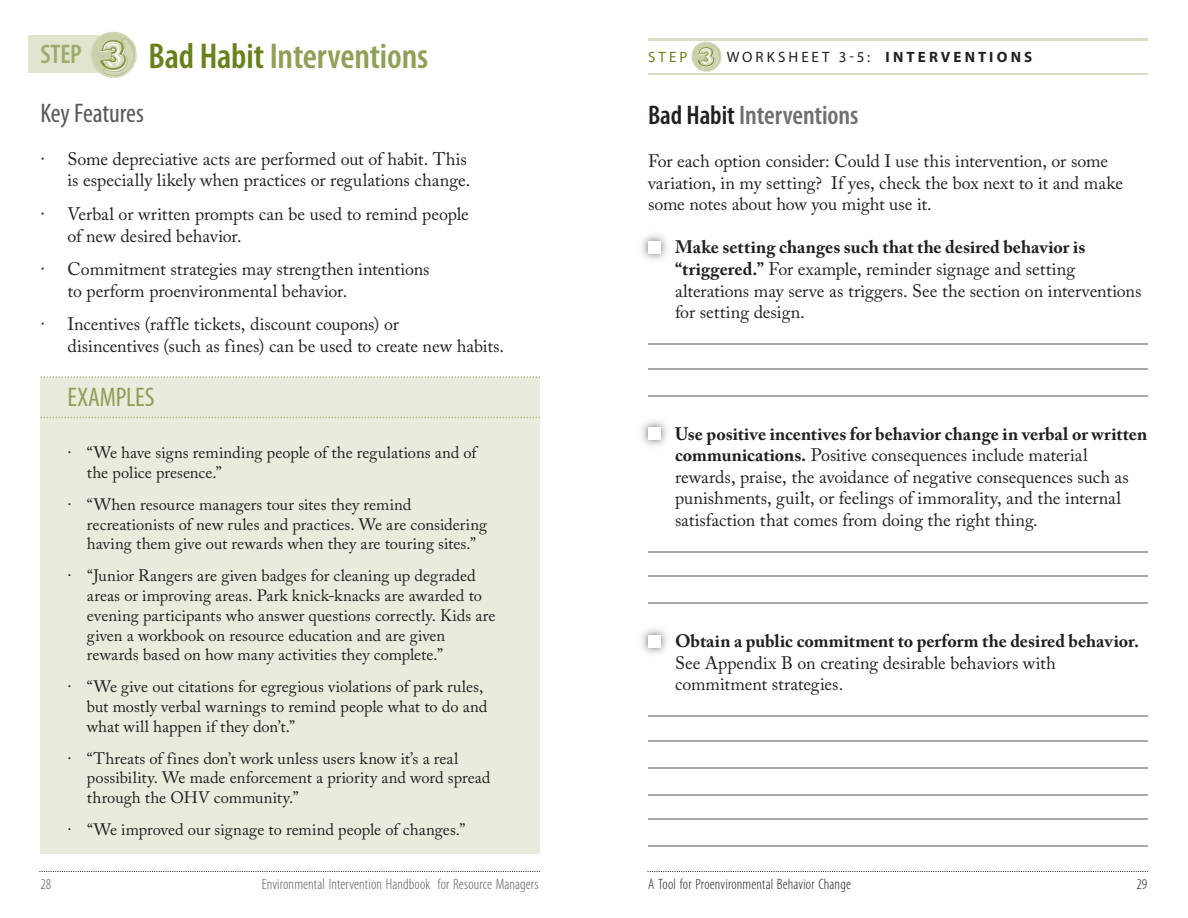
<style>
.page{position:relative;width:1188px;height:918px;background:#fff}
.page>*{position:absolute;margin:0;border:0;box-sizing:border-box;transform-origin:0 0}
.t1{font:600 condensed 36px "Myriad Pro";letter-spacing:-.005em;color:#8fa055}
.t2{font:600 condensed 27px "Myriad Pro";letter-spacing:-.005em;color:#6d6f71}
.t3{font:condensed 27px "Myriad Pro";letter-spacing:-.005em;color:#58595b}
.t4{font:condensed 27px "Myriad Pro";letter-spacing:-.005em;color:#8fa055}
.t5{font:600 condensed 27px "Myriad Pro";color:#9cac69}
.t6{font:18px/21.6px "Adobe Caslon Pro";color:#231f20}
.t7{font:16.5px/19.8px "Adobe Caslon Pro";color:#231f20}
.t8{font:300 condensed 15px "Myriad Pro";letter-spacing:.01em;color:#58595b}
.t9{font:300 condensed 15px "Myriad Pro";letter-spacing:.01em;color:#231f20}
.t10{font:15px "Myriad Pro";letter-spacing:.205em;color:#231f20}
.t11{font:15px "Myriad Pro";color:#68811b}
.s1{color:#68811b}
.s2{font-weight:700}
.s3{color:#231f20}
</style>
<div class="page">
<svg style="left:39px;top:871px;width:501px;height:1px"></svg>
<svg style="left:647px;top:871px;width:501px;height:1px"></svg>
<hr style="left:648px;top:38px;width:500px;height:3px;background:#d8dec3">
<hr style="left:648px;top:73px;width:500px;height:2px;background:#d8dec3">
<img style="left:642px;top:235px;width:25px;height:25px">
<div style="left:648px;top:241px;width:12px;height:12px;background:#fff"></div>
<hr style="left:648px;top:343px;width:500px;height:2px;background:#a7a9ac">
<hr style="left:648px;top:368px;width:500px;height:1px;background:#a7a9ac">
<hr style="left:648px;top:395px;width:500px;height:1px;background:#a7a9ac">
<img style="left:642px;top:421px;width:25px;height:25px">
<div style="left:648px;top:427px;width:12px;height:13px;background:#fff"></div>
<hr style="left:648px;top:551px;width:500px;height:2px;background:#a7a9ac">
<hr style="left:648px;top:576px;width:500px;height:1px;background:#a7a9ac">
<hr style="left:648px;top:603px;width:500px;height:1px;background:#a7a9ac">
<img style="left:642px;top:629px;width:25px;height:25px">
<div style="left:648px;top:635px;width:12px;height:12px;background:#fff"></div>
<hr style="left:648px;top:716px;width:500px;height:1px;background:#a7a9ac">
<hr style="left:648px;top:740px;width:500px;height:2px;background:#a7a9ac">
<hr style="left:648px;top:767px;width:500px;height:2px;background:#a7a9ac">
<hr style="left:648px;top:794px;width:500px;height:1px;background:#a7a9ac">
<hr style="left:648px;top:818px;width:500px;height:2px;background:#a7a9ac">
<hr style="left:648px;top:845px;width:500px;height:2px;background:#a7a9ac">
<svg style="left:691px;top:41px;width:31px;height:31px"></svg>
<div style="left:28px;top:35px;width:86px;height:37px;background:#e0e5d0"></div>
<svg style="left:88px;top:31px;width:49px;height:47px"></svg>
<div style="left:40px;top:377px;width:500px;height:477px;background:#e8ecdd"></div>
<svg style="left:40px;top:376px;width:500px;height:2px"></svg>
<svg style="left:40px;top:417px;width:500px;height:1px"></svg>
<p class="t5" style="left:40px;top:44px;width:43px">STEP</p>
<p class="t1" style="left:148px;top:42px;width:281px"><span class="s1">Bad Habit</span> Interventions</p>
<p class="t3" style="left:40px;top:102px;width:105px">Key Features</p>
<p class="t6" style="left:40px;top:150px;width:431px;text-align:right">· Some depreciative acts are performed out of habit. This is especially likely when practices or regulations change.</p>
<p class="t6" style="left:68px;top:205px;width:403px;text-indent:-27px">· Verbal or written prompts can be used to remind people of new desired behavior.</p>
<p class="t6" style="left:68px;top:260px;width:364px;text-indent:-27px">· Commitment strategies may strengthen intentions to perform proenvironmental behavior.</p>
<p class="t6" style="left:68px;top:315px;width:438px;text-indent:-27px">· Incentives (raffle tickets, discount coupons) or<br>disincentives (such as fines) can be used to create new habits.</p>
<p class="t4" style="left:68px;top:387px;width:89px">EXAMPLES</p>
<p class="t7" style="left:87px;top:444px;width:391px;text-indent:-19px">· “We have signs reminding people of the regulations and of the police presence.”</p>
<p class="t7" style="left:87px;top:496px;width:402px;text-indent:-19px">· “When resource managers tour sites they remind recreationists of new rules and practices. We are considering having them give out rewards when they are touring sites.”</p>
<p class="t7" style="left:87px;top:567px;width:410px;text-indent:-19px">· “Junior Rangers are given badges for cleaning up degraded areas or improving areas. Park knick-knacks are awarded to evening participants who answer questions correctly. Kids are given a workbook on resource education and are given rewards based on how many activities they complete.”</p>
<p class="t7" style="left:87px;top:678px;width:402px;text-indent:-19px">· “We give out citations for egregious violations of park rules, but mostly verbal warnings to remind people what to do and what will happen if they don’t.”</p>
<p class="t7" style="left:87px;top:750px;width:405px;text-indent:-19px">· “Threats of fines don’t work unless users know it’s a real possibility. We made enforcement a priority and word spread through the OHV community.”</p>
<p class="t7" style="left:68px;top:821px;width:399px">· “We improved our signage to remind people of changes.”</p>
<p class="t11" style="left:648px;top:52px;width:41px">STEP</p>
<p class="t10" style="left:727px;top:52px;width:307px">WORKSHEET 3-5: <span class="s2">INTERVENTIONS</span></p>
<p class="t2" style="left:648px;top:105px;width:212px"><span class="s3">Bad Habit</span> Interventions</p>
<p class="t6" style="left:648px;top:152px;width:477px">For each option consider: Could I use this intervention, or some variation, in my setting? If yes, check the box next to it and make some notes about how you might use it.</p>
<p class="t6" style="left:675px;top:238px;width:468px"><span class="s2">Make setting changes such that the desired behavior is “triggered.”</span> For example, reminder signage and setting alterations may serve as triggers. See the section on interventions for setting design.</p>
<p class="t6" style="left:675px;top:425px;width:474px"><span class="s2">Use positive incentives for behavior change in verbal or written communications.</span> Positive consequences include material rewards, praise, the avoidance of negative consequences such as punishments, guilt, or feelings of immorality, and the internal satisfaction that comes from doing the right thing.</p>
<p class="t6" style="left:675px;top:632px;width:466px"><span class="s2">Obtain a public commitment to perform the desired behavior.<br></span>See Appendix B on creating desirable behaviors with commitment strategies.</p>
<p class="t8" style="left:40px;top:878px;width:12px">28</p>
<p class="t8" style="left:262px;top:878px;width:278px">Environmental Intervention Handbook for Resource Managers</p>
<p class="t9" style="left:648px;top:878px;width:204px">A Tool for Proenvironmental Behavior Change</p>
<p class="t9" style="left:1136px;top:878px;width:12px">29</p>
</div>
